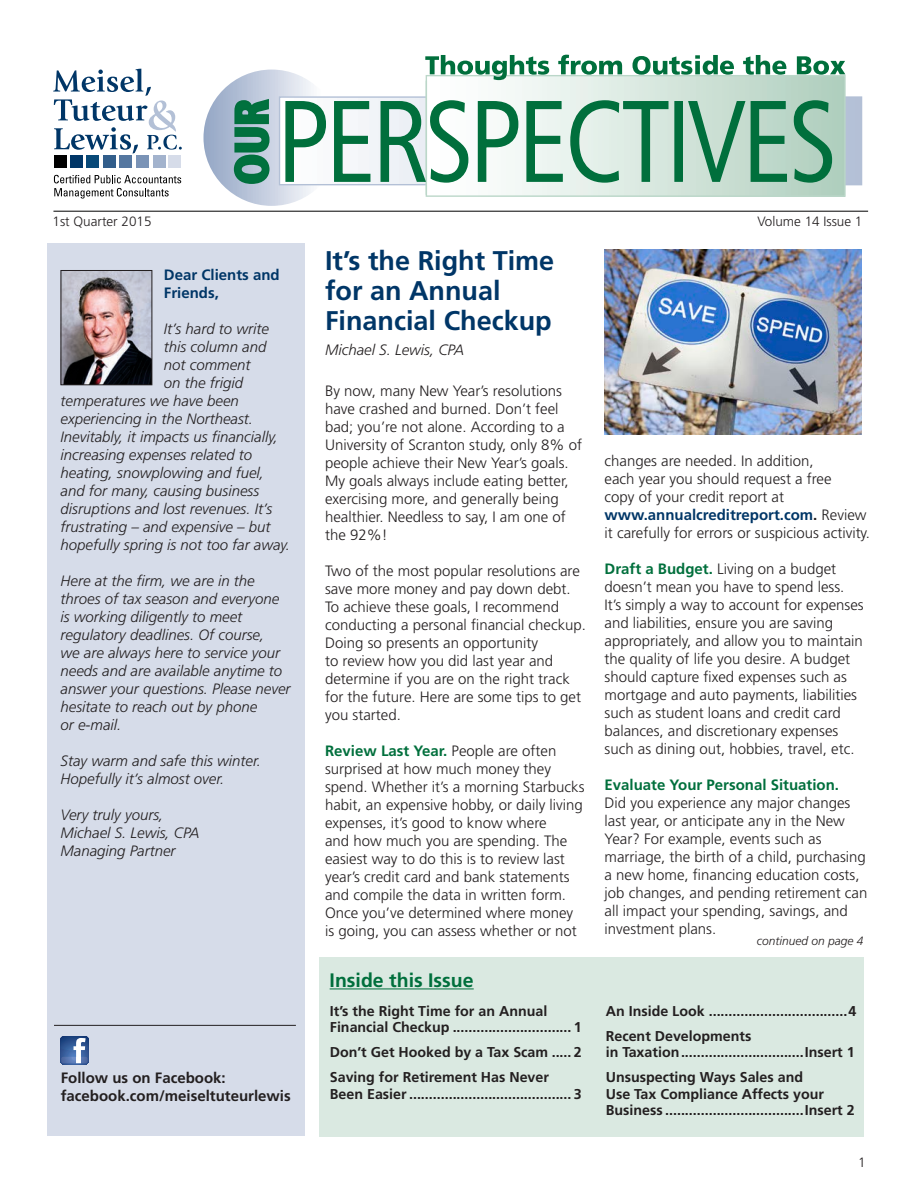
<style>
.page{position:relative;width:918px;height:1188px;background:#fff}
.page>*{position:absolute;margin:0;border:0;box-sizing:border-box;transform-origin:0 0}
.Headers{font:700 27px/30px "Frutiger";color:#003667}
.t1{font:700 19.5px "Frutiger";color:#006f3c}
.Body_Text{font:300 15px/18px "Frutiger";color:#231f20}
.Authors{font:italic 300 15px/18px "Frutiger";color:#231f20}
.t2{font:700 15px "Frutiger";color:#231f20}
.t3{font:700 15px/18px "Frutiger";color:#003667}
.t4{font:700 14.25px/16.5px "Frutiger";color:#231f20}
.t5{font:300 13.5px "Frutiger";color:#231f20}
.t6{font:italic 300 12px "Frutiger";color:#231f20}
.s1{font-weight:700;color:#006f3c}
.s2{font-weight:700;color:#003667}
.s3{font-weight:700}
</style>
<div class="page">
<svg style="left:203px;top:70px;width:137px;height:136px;background:#bfcadc"></svg>
<svg style="left:53px;top:69px;width:129px;height:85px"></svg>
<svg style="left:54px;top:175px;width:127px;height:24px"></svg>
<div style="left:54px;top:156px;width:12px;height:12px;background:#000"></div>
<div style="left:70px;top:156px;width:12px;height:12px;background:#003667"></div>
<div style="left:86px;top:156px;width:13px;height:12px;background:#084978"></div>
<div style="left:103px;top:156px;width:12px;height:12px;background:#325e8b"></div>
<div style="left:119px;top:156px;width:13px;height:12px;background:#5577a0"></div>
<div style="left:136px;top:156px;width:13px;height:12px;background:#7a93b6"></div>
<div style="left:153px;top:156px;width:12px;height:12px;background:#a3b3cd"></div>
<div style="left:169px;top:156px;width:12px;height:12px;background:#d6dce9"></div>
<svg style="left:233px;top:98px;width:37px;height:87px;background:#418e74"></svg>
<svg style="left:281px;top:98px;width:579px;height:85px"></svg>
<hr style="left:53px;top:211px;width:815px;height:1px;background:#000">
<div style="left:426px;top:76px;width:419px;height:120px;background:linear-gradient(to right,#fff,#b1cfbe)"></div>
<div style="left:426px;top:75px;width:420px;height:122px;border:1px solid #bbd7c9"></div>
<hr style="left:426px;top:81px;width:1px;height:114px;background:#bbd7c9">
<svg style="left:285px;top:100px;width:42px;height:83px"></svg>
<svg style="left:333px;top:100px;width:38px;height:83px"></svg>
<svg style="left:380px;top:99px;width:89px;height:84px"></svg>
<svg style="left:477px;top:100px;width:42px;height:83px"></svg>
<svg style="left:526px;top:100px;width:38px;height:83px;background:#87bba3"></svg>
<svg style="left:570px;top:99px;width:99px;height:84px;background:#a4cbb8"></svg>
<div style="left:675px;top:102px;width:7px;height:79px;background:#006f3c"></div>
<div style="left:674px;top:101px;width:9px;height:81px;border:2px solid #006f3c"></div>
<svg style="left:687px;top:99px;width:146px;height:84px;background:#84b79e"></svg>
<svg style="left:425px;top:55px;width:124px;height:25px"></svg>
<svg style="left:558px;top:55px;width:64px;height:20px"></svg>
<svg style="left:632px;top:55px;width:102px;height:20px"></svg>
<svg style="left:743px;top:55px;width:43px;height:20px"></svg>
<svg style="left:797px;top:56px;width:48px;height:19px"></svg>
<div style="left:47px;top:243px;width:257px;height:893px;background:#d6dce9"></div>
<img style="left:63px;top:272px;width:87px;height:111px">
<div style="left:61px;top:270px;width:91px;height:115px;border:1px solid #231f20"></div>
<div style="left:320px;top:957px;width:544px;height:179px;background:#dae9e1"></div>
<hr style="left:330px;top:988px;width:144px;height:1px;background:#006f3c">
<svg style="left:61px;top:1036px;width:27px;height:28px"></svg>
<hr style="left:54px;top:1025px;width:242px;height:1px;background:#231f20">
<img style="left:605px;top:250px;width:257px;height:184px">
<p class="t5" style="left:52px;top:214px;width:101px">1st Quarter 2015</p>
<p class="t5" style="left:757px;top:214px;width:107px">Volume 14 Issue 1</p>
<p class="Headers" style="left:325px;top:246px;width:231px">It’s the Right Time for an Annual<br>Financial Checkup</p>
<p class="Authors" style="left:325px;top:341px;width:140px">Michael S. Lewis, CPA</p>
<p class="t3" style="left:164px;top:266px;width:117px">Dear Clients and<br>Friends,</p>
<p class="Authors" style="left:164px;top:320px;width:107px">It’s hard to write</p>
<p class="Authors" style="left:164px;top:338px;width:104px">this column and</p>
<p class="Authors" style="left:164px;top:356px;width:88px">not comment</p>
<p class="Authors" style="left:164px;top:374px;width:81px">on the frigid</p>
<p class="Authors" style="left:61px;top:392px;width:180px">temperatures we have been</p>
<p class="Authors" style="left:61px;top:410px;width:194px">experiencing in the Northeast.</p>
<p class="Authors" style="left:61px;top:428px;width:219px">Inevitably, it impacts us financially,</p>
<p class="Authors" style="left:61px;top:446px;width:193px">increasing expenses related to</p>
<p class="Authors" style="left:61px;top:464px;width:205px">heating, snowplowing and fuel,</p>
<p class="Authors" style="left:61px;top:482px;width:200px">and for many, causing business</p>
<p class="Authors" style="left:61px;top:500px;width:213px">disruptions and lost revenues. It’s</p>
<p class="Authors" style="left:61px;top:518px;width:212px">frustrating – and expensive – but</p>
<p class="Authors" style="left:61px;top:536px;width:231px">hopefully spring is not too far away.</p>
<p class="Authors" style="left:61px;top:572px;width:232px">Here at the firm, we are in the throes of tax season and everyone is working diligently to meet regulatory deadlines. Of course,<br>we are always here to service your needs and are available anytime to answer your questions. Please never hesitate to reach out by phone<br>or e-mail.</p>
<p class="Authors" style="left:61px;top:752px;width:202px">Stay warm and safe this winter.<br>Hopefully it’s almost over.</p>
<p class="Authors" style="left:61px;top:806px;width:104px">Very truly yours,</p>
<p class="Authors" style="left:61px;top:824px;width:140px">Michael S. Lewis, CPA</p>
<p class="Authors" style="left:61px;top:842px;width:117px">Managing Partner</p>
<p class="Body_Text" style="left:325px;top:382px;width:258px">By now, many New Year’s resolutions have crashed and burned. Don’t feel bad; you’re not alone. According to a University of Scranton study, only 8% of people achieve their New Year’s goals.<br>My goals always include eating better, exercising more, and generally being healthier. Needless to say, I am one of the 92%!</p>
<p class="Body_Text" style="left:325px;top:562px;width:262px">Two of the most popular resolutions are save more money and pay down debt.<br>To achieve these goals, I recommend conducting a personal financial checkup.<br>Doing so presents an opportunity<br>to review how you did last year and determine if you are on the right track for the future. Here are some tips to get you started.</p>
<p class="Body_Text" style="left:325px;top:742px;width:261px"><span class="s1">Review Last Year.</span> People are often surprised at how much money they spend. Whether it’s a morning Starbucks habit, an expensive hobby, or daily living expenses, it’s good to know where<br>and how much you are spending. The easiest way to do this is to review last year’s credit card and bank statements and compile the data in written form.<br>Once you’ve determined where money is going, you can assess whether or not</p>
<p class="Body_Text" style="left:605px;top:452px;width:267px">changes are needed. In addition,<br>each year you should request a free<br>copy of your credit report at <span class="s2">www.annualcreditreport.com</span><span class="s3">.</span> Review it carefully for errors or suspicious activity.</p>
<p class="Body_Text" style="left:605px;top:560px;width:261px"><span class="s1">Draft a Budget.</span> Living on a budget doesn’t mean you have to spend less.<br>It’s simply a way to account for expenses and liabilities, ensure you are saving appropriately, and allow you to maintain the quality of life you desire. A budget should capture fixed expenses such as mortgage and auto payments, liabilities such as student loans and credit card balances, and discretionary expenses such as dining out, hobbies, travel, etc.</p>
<p class="Body_Text" style="left:605px;top:776px;width:264px"><span class="s1">Evaluate Your Personal Situation.<br></span>Did you experience any major changes last year, or anticipate any in the New Year? For example, events such as marriage, the birth of a child, purchasing a new home, financing education costs, job changes, and pending retirement can all impact your spending, savings, and investment plans.</p>
<p class="t6" style="left:757px;top:934px;width:108px">continued on page 4</p>
<p class="t2" style="left:61px;top:1069px;width:167px">Follow us on Facebook:</p>
<p class="t2" style="left:61px;top:1087px;width:232px">facebook.com/meiseltuteurlewis</p>
<p class="t1" style="left:330px;top:969px;width:146px">Inside this Issue</p>
<p class="t4" style="left:330px;top:1003px;width:254px">It’s the Right Time for an Annual<br>Financial Checkup .............................. 1</p>
<p class="t4" style="left:330px;top:1044px;width:253px">Don’t Get Hooked by a Tax Scam ..... 2</p>
<p class="t4" style="left:330px;top:1069px;width:253px">Saving for Retirement Has Never<br>Been Easier ......................................... 3</p>
<p class="t4" style="left:606px;top:1003px;width:252px">An Inside Look ...................................4</p>
<p class="t4" style="left:606px;top:1028px;width:251px">Recent Developments<br>in Taxation...............................Insert 1</p>
<p class="t4" style="left:606px;top:1069px;width:251px">Unsuspecting Ways Sales and<br>Use Tax Compliance Affects your<br>Business ...................................Insert 2</p>
<p class="t5" style="left:858px;top:1154px;width:9px">1</p>
</div>
